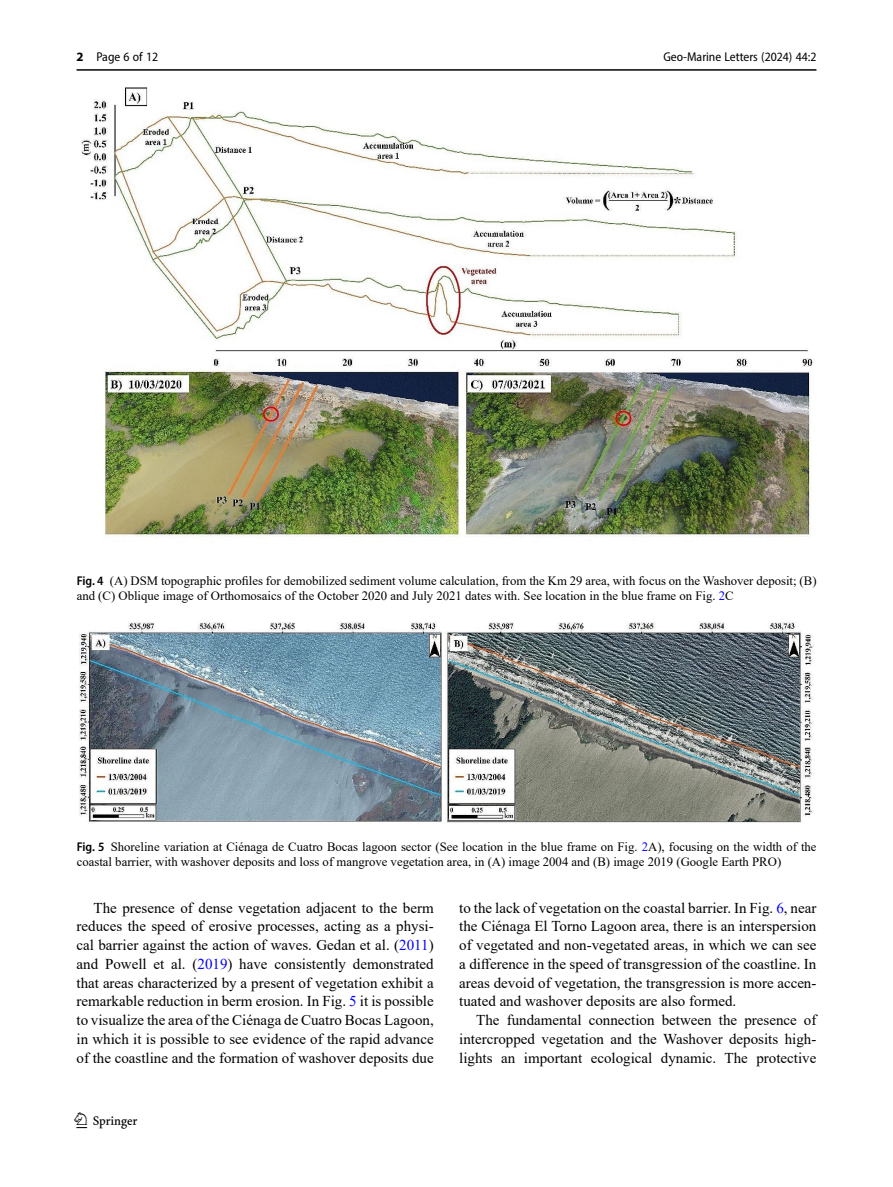
<style>
.page{position:relative;width:893px;height:1187px;background:#fff}
.page>*{position:absolute;margin:0;border:0;box-sizing:border-box;transform-origin:0 0}
.t1{font:22.5px "Springnew";color:#000}
.Body_Text_Indent{font:15px/18.8px "Times New Roman";color:#000;text-align:justify}
.Figure_Caption{font:12.75px/15px "Times New Roman";color:#000}
.t2{font:semi-condensed 12.75px "Myriad Pro";color:#000}
.s1{font-weight:700;font-stretch:normal}
.s2{font-family:"Myriad Pro";font-weight:600;font-stretch:semi-condensed}
.s3{color:#00f}
</style>
<div class="page">
<hr style="left:77px;top:69px;width:739px;height:2px;background:#000">
<img style="left:79px;top:622px;width:735px;height:201px">
<img style="left:81px;top:87px;width:733px;height:450px">
<p class="t2" style="left:77px;top:49px;width:83px"><span class="s1">2</span> Page 6 of 12</p>
<p class="t2" style="left:663px;top:49px;width:155px">Geo-Marine Letters (2024) 44:2</p>
<p class="Figure_Caption" style="left:77px;top:573px;width:741px"><span class="s2">Fig. 4</span> (A) DSM topographic profiles for demobilized sediment volume calculation, from the Km 29 area, with focus on the Washover deposit; (B) and (C) Oblique image of Orthomosaics of the October 2020 and July 2021 dates with. See location in the blue frame on Fig. <span class="s3">2</span>C</p>
<p class="Figure_Caption" style="left:77px;top:838px;width:741px"><span class="s2">Fig. 5</span> Shoreline variation at Ciénaga de Cuatro Bocas lagoon sector (See location in the blue frame on Fig. <span class="s3">2</span>A), focusing on the width of the coastal barrier, with washover deposits and loss of mangrove vegetation area, in (A) image 2004 and (B) image 2019 (Google Earth PRO)</p>
<p class="Body_Text_Indent" style="left:77px;top:897px;width:359px;text-indent:17px">The presence of dense vegetation adjacent to the berm reduces the speed of erosive processes, acting as a physi&shy;cal barrier against the action of waves. Gedan et al. (<span class="s3">2011</span>) and Powell et al. (<span class="s3">2019</span>) have consistently demonstrated that areas characterized by a present of vegetation exhibit a remarkable reduction in berm erosion. In Fig. <span class="s3">5</span> it is possible to visualize the area of the Ciénaga de Cuatro Bocas Lagoon, in which it is possible to see evidence of the rapid advance of the coastline and the formation of washover deposits due</p>
<h1 class="t1" style="left:77px;top:1107px;width:63px">1 3</h1>
<p class="Body_Text_Indent" style="left:459px;top:897px;width:359px">to the lack of vegetation on the coastal barrier. In Fig. <span class="s3">6</span>, near the Ciénaga El Torno Lagoon area, there is an interspersion of vegetated and non-vegetated areas, in which we can see a difference in the speed of transgression of the coastline. In areas devoid of vegetation, the transgression is more accen&shy;tuated and washover deposits are also formed.</p>
<p class="Body_Text_Indent" style="left:459px;top:1010px;width:359px;text-indent:17px">The fundamental connection between the presence of intercropped vegetation and the Washover deposits high&shy;lights an important ecological dynamic. The protective</p>
</div>
